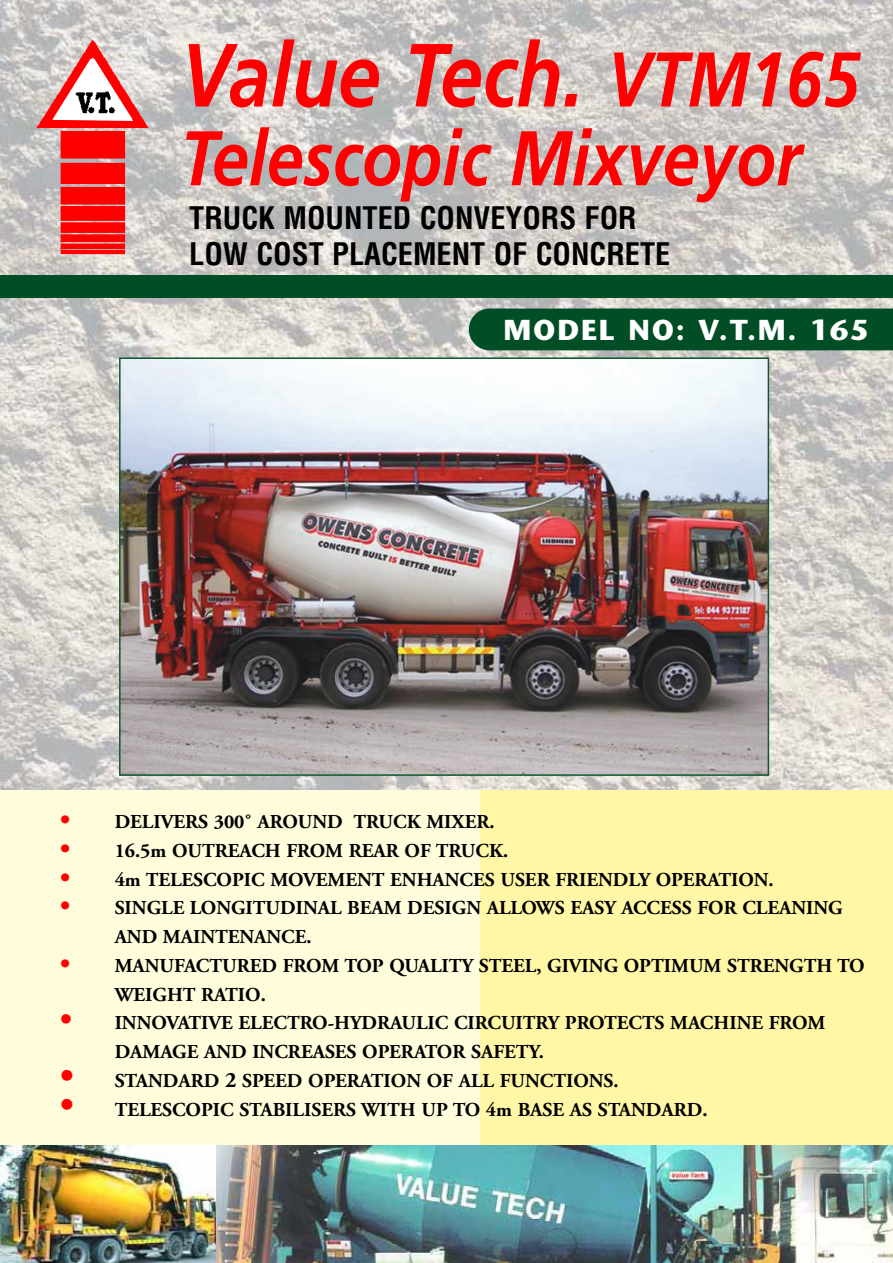
<style>
.page{position:relative;width:893px;height:1263px;background:#fff}
.page>*{position:absolute;margin:0;border:0;box-sizing:border-box;transform-origin:0 0}
.t1{font:italic 700 89.4px "Frutiger";color:#f00;scale:.85 1}
.t2{font:italic 700 77.25px "Frutiger";color:#f00;scale:.85 1}
.t3{font:700 condensed 30.3px/36.3px "Helvetica";color:#000}
.t4{font:700 28.8px "Stone Sans";letter-spacing:.065em;color:#fff}
.t5{font:700 19.65px/28.8px "Adobe Garamond";color:#000}
.s1{font-size:77.25px}
.s2{font-size:25.8px;color:#f00}
.s3{font-size:30.3px;color:#f00}
.s4{font-size:34.8px;color:#f00}
.s5{font-size:21.9px}
</style>
<div class="page">
<img style="left:0;top:0;width:893px;height:791px">
<img style="left:0;top:1144px;width:217px;height:119px">
<img style="left:28px;top:38px;width:141px;height:234px">
<img style="left:217px;top:1143px;width:676px;height:120px">
<div style="left:0;top:790px;width:480px;height:354px;background:#fffcdc"></div>
<div style="left:481px;top:790px;width:412px;height:354px;background:#fff7a6"></div>
<div style="left:0;top:275px;width:893px;height:23px;background:#004d26"></div>
<div style="left:469px;top:308px;width:424px;height:42px;background:#004d26"></div>
<svg style="left:52px;top:59px;width:81px;height:62px"></svg>
<img style="left:68px;top:80px;width:55px;height:36px">
<img style="left:122px;top:360px;width:644px;height:413px">
<div style="left:119px;top:357px;width:650px;height:419px;border:2px solid #0f5b30"></div>
<h1 class="t1" style="left:181px;top:39px;width:799px">Value Tech. <span class="s1">VTM165</span></h1>
<h2 class="t2" style="left:181px;top:127px;width:732px">Telescopic Mixveyor</h2>
<h3 class="t3" style="left:189px;top:200px;width:483px">TRUCK MOUNTED CONVEYORS FOR<br>LOW COST PLACEMENT OF CONCRETE</h3>
<h3 class="t4" style="left:503px;top:318px;width:366px">MODEL NO: V.T.M. 165</h3>
<p class="t5" style="left:60px;top:809px;width:436px"><span class="s2">•</span> DELIVERS 300˚ AROUND TRUCK MIXER.</p>
<p class="t5" style="left:60px;top:838px;width:450px"><span class="s2">•</span> 16.5m OUTREACH FROM REAR OF TRUCK.</p>
<p class="t5" style="left:60px;top:867px;width:715px"><span class="s2">•</span> 4m TELESCOPIC MOVEMENT ENHANCES USER FRIENDLY OPERATION.</p>
<p class="t5" style="left:115px;top:895px;width:729px;text-indent:-55px"><span class="s2">•</span> SINGLE LONGITUDINAL BEAM DESIGN ALLOWS EASY ACCESS FOR CLEANING<br>AND MAINTENANCE.</p>
<p class="t5" style="left:115px;top:953px;width:752px;text-indent:-55px"><span class="s2">•</span> MANUFACTURED FROM TOP QUALITY STEEL, GIVING OPTIMUM STRENGTH TO<br>WEIGHT RATIO.</p>
<p class="t5" style="left:115px;top:1010px;width:712px;text-indent:-55px"><span class="s3">•</span> INNOVATIVE ELECTRO-HYDRAULIC CIRCUITRY PROTECTS MACHINE FROM<br>DAMAGE AND INCREASES OPERATOR SAFETY.</p>
<p class="t5" style="left:60px;top:1068px;width:560px"><span class="s4">•</span> STANDARD <span class="s5">2</span> SPEED OPERATION OF ALL FUNCTIONS.</p>
<p class="t5" style="left:60px;top:1097px;width:649px"><span class="s4">•</span> TELESCOPIC STABILISERS WITH UP TO 4m BASE AS STANDARD.</p>
</div>
